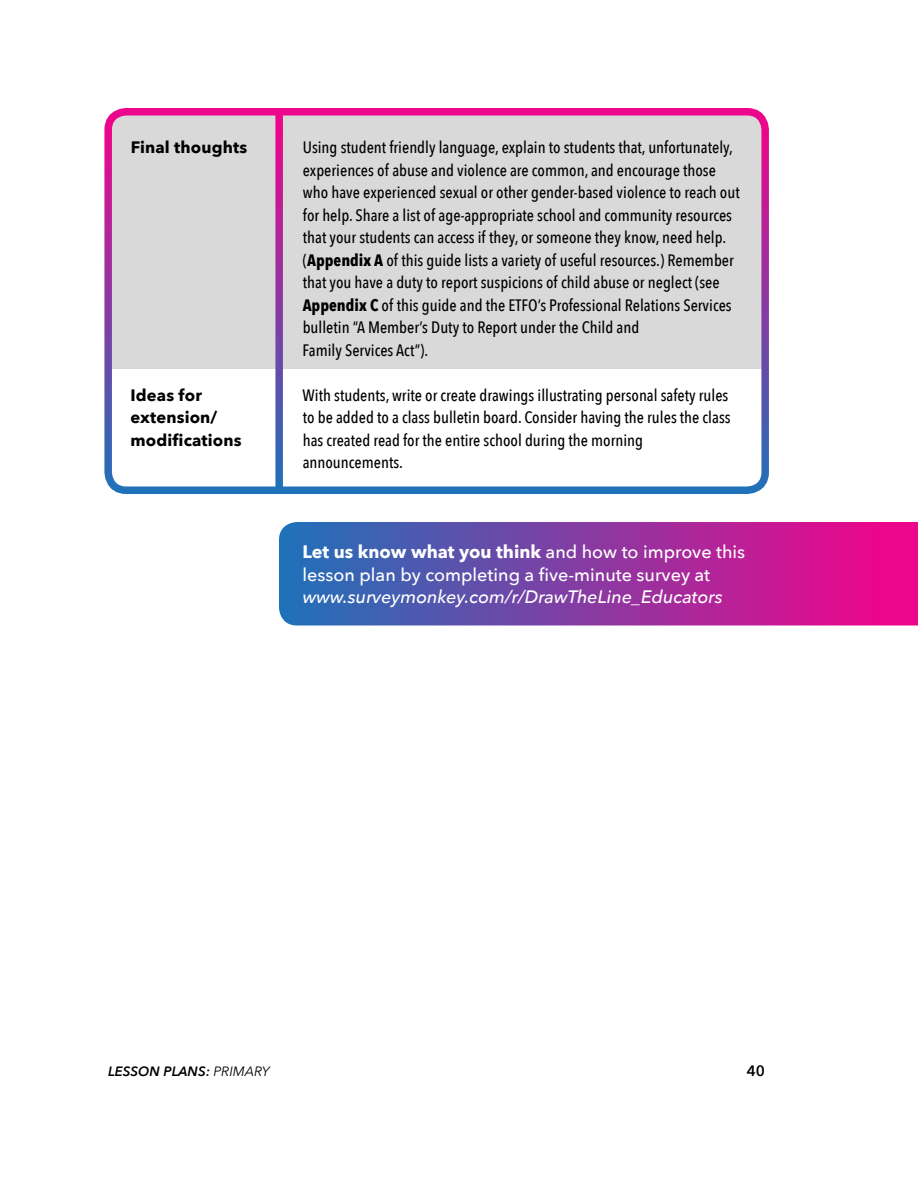
<style>
.page{position:relative;width:918px;height:1188px;background:#fff}
.page>*{position:absolute;margin:0;border:0;box-sizing:border-box;transform-origin:0 0}
.t1{font:500 18px/22.5px "Avenir Next";color:#fff}
.t2{font:italic 500 18px "Avenir Next";color:#fff}
.t3{font:500 16.5px/22.5px "Avenir Next Condensed";color:#000}
.t4{font:700 16.5px/22.5px "Avenir Next";letter-spacing:.01em;color:#000}
.t5{font:600 15px "Avenir Next";color:#000}
.t6{font:italic 600 13.5px "Avenir Next";color:#000}
.s1{font-weight:700}
.s2{font-weight:400}
</style>
<div class="page">
<div style="left:113px;top:117px;width:647px;height:252px;background:#d9d9d9"></div>
<div style="left:104px;top:108px;width:665px;height:386px;border:8px solid #fff;border-radius:18px"></div>
<svg style="left:275px;top:109px;width:8px;height:383px;background:#9042a5"></svg>
<svg style="left:279px;top:522px;width:639px;height:104px;background:#8b3aa1"></svg>
<p class="t4" style="left:131px;top:137px;width:118px">Final thoughts</p>
<p class="t4" style="left:130px;top:384px;width:113px">Ideas for extension/ modifications</p>
<p class="t3" style="left:303px;top:137px;width:439px">Using student friendly language, explain to students that, unfortunately, experiences of abuse and violence are common, and encourage those who have experienced sexual or other gender-based violence to reach out for help. Share a list of age-appropriate school and community resources that your students can access if they, or someone they know, need help. (<span class="s1">Appendix A</span> of this guide lists a variety of useful resources.) Remember that you have a duty to report suspicions of child abuse or neglect (see <span class="s1">Appendix C</span> of this guide and the ETFO’s Professional Relations Services bulletin “A Member’s Duty to Report under the Child and<br>Family Services Act”).</p>
<p class="t3" style="left:303px;top:384px;width:429px">With students, write or create drawings illustrating personal safety rules to be added to a class bulletin board. Consider having the rules the class has created read for the entire school during the morning announcements.</p>
<p class="t1" style="left:303px;top:541px;width:444px"><span class="s1">Let us know what you think</span> and how to improve this lesson plan by completing a five-minute survey at</p>
<p class="t2" style="left:303px;top:585px;width:421px">www.surveymonkey.com/r/DrawTheLine_Educators</p>
<p class="t6" style="left:108px;top:1062px;width:163px">LESSON PLANS: <span class="s2">PRIMARY</span></p>
<p class="t5" style="left:747px;top:1060px;width:20px">40</p>
</div>
